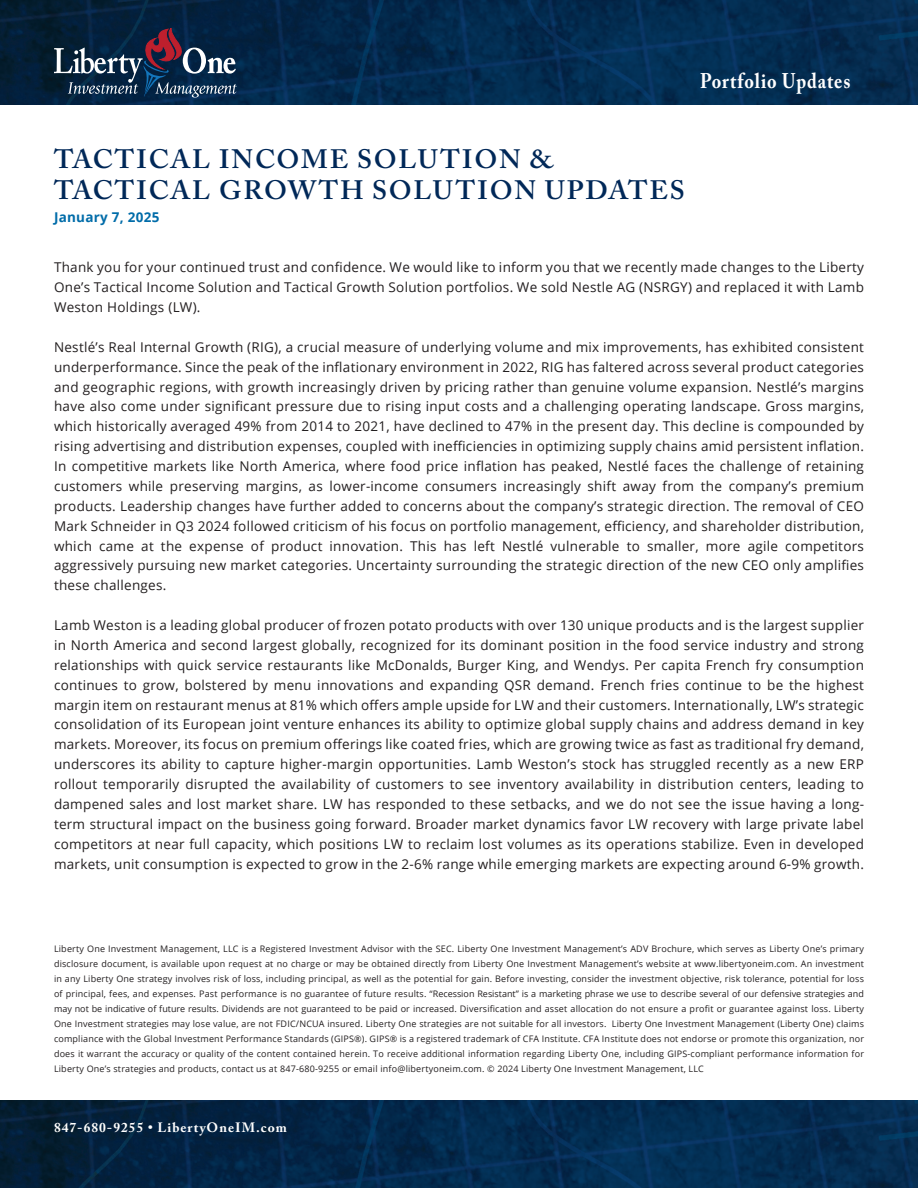
<style>
.page{position:relative;width:918px;height:1188px;background:#fff}
.page>*{position:absolute;margin:0;border:0;box-sizing:border-box;transform-origin:0 0}
._1__Page_Header{font:600 26.4px "Adobe Caslon Pro";letter-spacing:.065em;color:#002858}
.t1{font:700 21.15px "Adobe Caslon Pro";letter-spacing:.05em;color:#fff;scale:.86 1}
._3__Body_Text{font:13.5px/19.8px "Open Sans";letter-spacing:.02em;color:#231f20;text-align:justify}
.t2{font:700 13.5px "Adobe Caslon Pro";letter-spacing:.075em;color:#fff}
._2__Sub_Heads{font:700 13.5px "Open Sans";letter-spacing:.02em;color:#006ca9}
._6__Disclaimer_Text{font:9px/15px "Open Sans";letter-spacing:.02em;color:#231f20;text-align:justify}
</style>
<div class="page">
<img style="left:0;top:0;width:918px;height:105px">
<img style="left:0;top:1100px;width:918px;height:88px">
<svg style="left:54px;top:27px;width:183px;height:71px;background:#2d3f58"></svg>
<h2 class="t1" style="left:700px;top:68px;width:176px">Portfolio Updates</h2>
<p class="_1__Page_Header" style="left:54px;top:144px;width:501px">TACTICAL INCOME SOLUTION &amp;</p>
<p class="_1__Page_Header" style="left:54px;top:175px;width:632px">TACTICAL GROWTH SOLUTION UPDATES</p>
<p class="_2__Sub_Heads" style="left:54px;top:207px;width:107px">January 7, 2025</p>
<p class="_3__Body_Text" style="left:54px;top:257px;width:812px">Thank you for your continued trust and confidence. We would like to inform you that we recently made changes to the Liberty One’s Tactical Income Solution and Tactical Growth Solution portfolios. We sold Nestle AG (NSRGY) and replaced it with Lamb Weston Holdings (LW).</p>
<p class="_3__Body_Text" style="left:54px;top:337px;width:812px">Nestlé’s Real Internal Growth (RIG), a crucial measure of underlying volume and mix improvements, has exhibited consistent underperformance. Since the peak of the inflationary environment in 2022, RIG has faltered across several product categories and geographic regions, with growth increasingly driven by pricing rather than genuine volume expansion. Nestlé’s margins have also come under significant pressure due to rising input costs and a challenging operating landscape. Gross margins, which historically averaged 49% from 2014 to 2021, have declined to 47% in the present day. This decline is compounded by rising advertising and distribution expenses, coupled with inefficiencies in optimizing supply chains amid persistent inflation.<br>In competitive markets like North America, where food price inflation has peaked, Nestlé faces the challenge of retaining customers while preserving margins, as lower-income consumers increasingly shift away from the company’s premium products. Leadership changes have further added to concerns about the company’s strategic direction. The removal of CEO Mark Schneider in Q3 2024 followed criticism of his focus on portfolio management, efficiency, and shareholder distribution, which came at the expense of product innovation. This has left Nestlé vulnerable to smaller, more agile competitors aggressively pursuing new market categories. Uncertainty surrounding the strategic direction of the new CEO only amplifies these challenges.</p>
<p class="_3__Body_Text" style="left:54px;top:615px;width:812px">Lamb Weston is a leading global producer of frozen potato products with over 130 unique products and is the largest supplier in North America and second largest globally, recognized for its dominant position in the food service industry and strong relationships with quick service restaurants like McDonalds, Burger King, and Wendys. Per capita French fry consumption continues to grow, bolstered by menu innovations and expanding QSR demand. French fries continue to be the highest margin item on restaurant menus at 81% which offers ample upside for LW and their customers. Internationally, LW’s strategic consolidation of its European joint venture enhances its ability to optimize global supply chains and address demand in key markets. Moreover, its focus on premium offerings like coated fries, which are growing twice as fast as traditional fry demand, underscores its ability to capture higher-margin opportunities. Lamb Weston’s stock has struggled recently as a new ERP rollout temporarily disrupted the availability of customers to see inventory availability in distribution centers, leading to dampened sales and lost market share. LW has responded to these setbacks, and we do not see the issue having a long&shy;term structural impact on the business going forward. Broader market dynamics favor LW recovery with large private label competitors at near full capacity, which positions LW to reclaim lost volumes as its operations stabilize. Even in developed markets, unit consumption is expected to grow in the 2-6% range while emerging markets are expecting around 6-9% growth.</p>
<p class="_6__Disclaimer_Text" style="left:54px;top:941px;width:812px">Liberty One Investment Management, LLC is a Registered Investment Advisor with the SEC. Liberty One Investment Management’s ADV Brochure, which serves as Liberty One’s primary disclosure document, is available upon request at no charge or may be obtained directly from Liberty One Investment Management’s website at www.libertyoneim.com. An investment in any Liberty One strategy involves risk of loss, including principal, as well as the potential for gain. Before investing, consider the investment objective, risk tolerance, potential for loss of principal, fees, and expenses. Past performance is no guarantee of future results. “Recession Resistant” is a marketing phrase we use to describe several of our defensive strategies and may not be indicative of future results. Dividends are not guaranteed to be paid or increased. Diversification and asset allocation do not ensure a profit or guarantee against loss. Liberty One Investment strategies may lose value, are not FDIC/NCUA insured. Liberty One strategies are not suitable for all investors. Liberty One Investment Management (Liberty One) claims compliance with the Global Investment Performance Standards (GIPS®). GIPS® is a registered trademark of CFA Institute. CFA Institute does not endorse or promote this organization, nor does it warrant the accuracy or quality of the content contained herein. To receive additional information regarding Liberty One, including GIPS-compliant performance information for Liberty One’s strategies and products, contact us at 847-680-9255 or email info@libertyoneim.com. © 2024 Liberty One Investment Management, LLC</p>
<p class="t2" style="left:54px;top:1119px;width:235px">847-680-9255 • LibertyOneIM.com</p>
</div>
